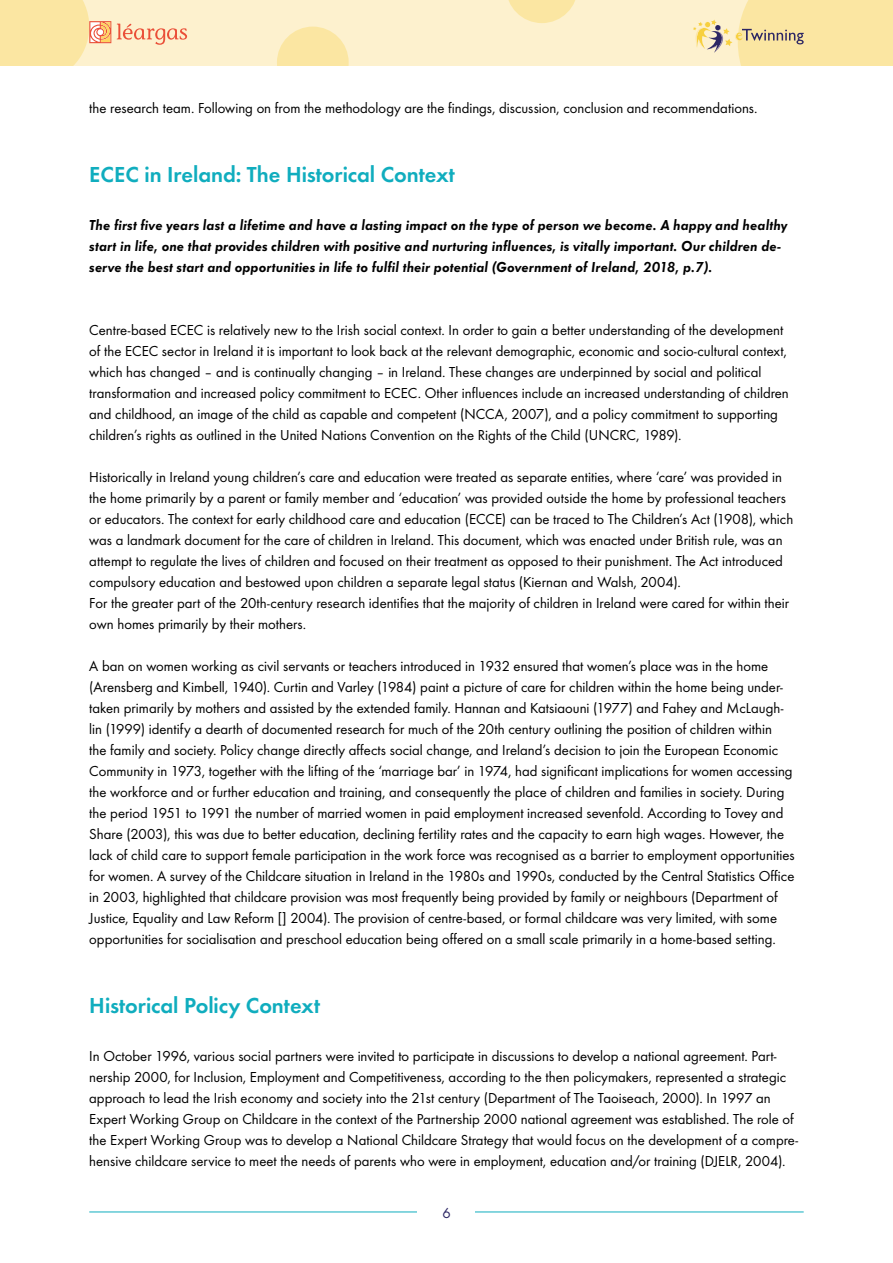
<style>
.page{position:relative;width:893px;height:1263px;background:#fff}
.page>*{position:absolute;margin:0;border:0;box-sizing:border-box;transform-origin:0 0}
.t1{font:22.5px "Futura Dem";color:#10adbe}
.t2{font:15px/21px "Futura Boo";color:#000}
.t3{font:15px/21px "Futura Dem Obl";letter-spacing:.005em;color:#000}
.t4{font:15px "Futura Boo";color:#2c2664}
</style>
<div class="page">
<div style="left:0;top:0;width:893px;height:66px;background:#fdf1ce"></div>
<svg style="left:277px;top:27px;width:72px;height:39px"></svg>
<svg style="left:508px;top:0;width:67px;height:23px"></svg>
<svg style="left:117px;top:24px;width:70px;height:21px"></svg>
<svg style="left:0;top:0;width:111px;height:66px"></svg>
<svg style="left:693px;top:0;width:200px;height:66px"></svg>
<hr style="left:89px;top:1211px;width:715px;height:1px;background:#10adbe">
<div style="left:418px;top:1207px;width:57px;height:11px;background:#fff"></div>
<p class="t2" style="left:89px;top:97px;width:670px">the research team. Following on from the methodology are the findings, discussion, conclusion and recommendations.</p>
<h1 class="t1" style="left:89px;top:159px;width:367px">ECEC in Ireland: The Historical Context</h1>
<p class="t3" style="left:89px;top:214px;width:700px">The first five years last a lifetime and have a lasting impact on the type of person we become. A happy and healthy start in life, one that provides children with positive and nurturing influences, is vitally important. Our children de&shy;serve the best start and opportunities in life to fulfil their potential (Government of Ireland, 2018, p.7).</p>
<p class="t2" style="left:89px;top:319px;width:701px">Centre-based ECEC is relatively new to the Irish social context. In order to gain a better understanding of the development of the ECEC sector in Ireland it is important to look back at the relevant demographic, economic and socio-cultural context, which has changed – and is continually changing – in Ireland. These changes are underpinned by social and political transformation and increased policy commitment to ECEC. Other influences include an increased understanding of children and childhood, an image of the child as capable and competent (NCCA, 2007), and a policy commitment to supporting children’s rights as outlined in the United Nations Convention on the Rights of the Child (UNCRC, 1989).</p>
<p class="t2" style="left:89px;top:466px;width:705px">Historically in Ireland young children’s care and education were treated as separate entities, where ‘care’ was provided in the home primarily by a parent or family member and ‘education’ was provided outside the home by professional teachers or educators. The context for early childhood care and education (ECCE) can be traced to The Children’s Act (1908), which was a landmark document for the care of children in Ireland. This document, which was enacted under British rule, was an attempt to regulate the lives of children and focused on their treatment as opposed to their punishment. The Act introduced compulsory education and bestowed upon children a separate legal status (Kiernan and Walsh, 2004).<br>For the greater part of the 20th-century research identifies that the majority of children in Ireland were cared for within their own homes primarily by their mothers.</p>
<p class="t2" style="left:89px;top:655px;width:707px">A ban on women working as civil servants or teachers introduced in 1932 ensured that women’s place was in the home (Arensberg and Kimbell, 1940). Curtin and Varley (1984) paint a picture of care for children within the home being under&shy;taken primarily by mothers and assisted by the extended family. Hannan and Katsiaouni (1977) and Fahey and McLaugh&shy;lin (1999) identify a dearth of documented research for much of the 20th century outlining the position of children within<br>the family and society. Policy change directly affects social change, and Ireland’s decision to join the European Economic Community in 1973, together with the lifting of the ‘marriage bar’ in 1974, had significant implications for women accessing the workforce and or further education and training, and consequently the place of children and families in society. During the period 1951 to 1991 the number of married women in paid employment increased sevenfold. According to Tovey and Share (2003), this was due to better education, declining fertility rates and the capacity to earn high wages. However, the lack of child care to support female participation in the work force was recognised as a barrier to employment opportunities for women. A survey of the Childcare situation in Ireland in the 1980s and 1990s, conducted by the Central Statistics Office in 2003, highlighted that childcare provision was most frequently being provided by family or neighbours (Department of Justice, Equality and Law Reform [] 2004). The provision of centre-based, or formal childcare was very limited, with some opportunities for socialisation and preschool education being offered on a small scale primarily in a home-based setting.</p>
<h1 class="t1" style="left:89px;top:990px;width:232px">Historical Policy Context</h1>
<p class="t2" style="left:89px;top:1045px;width:710px">In October 1996, various social partners were invited to participate in discussions to develop a national agreement. Part&shy;nership 2000, for Inclusion, Employment and Competitiveness, according to the then policymakers, represented a strategic approach to lead the Irish economy and society into the 21st century (Department of The Taoiseach, 2000). In 1997 an Expert Working Group on Childcare in the context of the Partnership 2000 national agreement was established. The role of the Expert Working Group was to develop a National Childcare Strategy that would focus on the development of a compre&shy;hensive childcare service to meet the needs of parents who were in employment, education and/or training (DJELR, 2004).</p>
<p class="t4" style="left:442px;top:1202px;width:10px">6</p>
</div>
